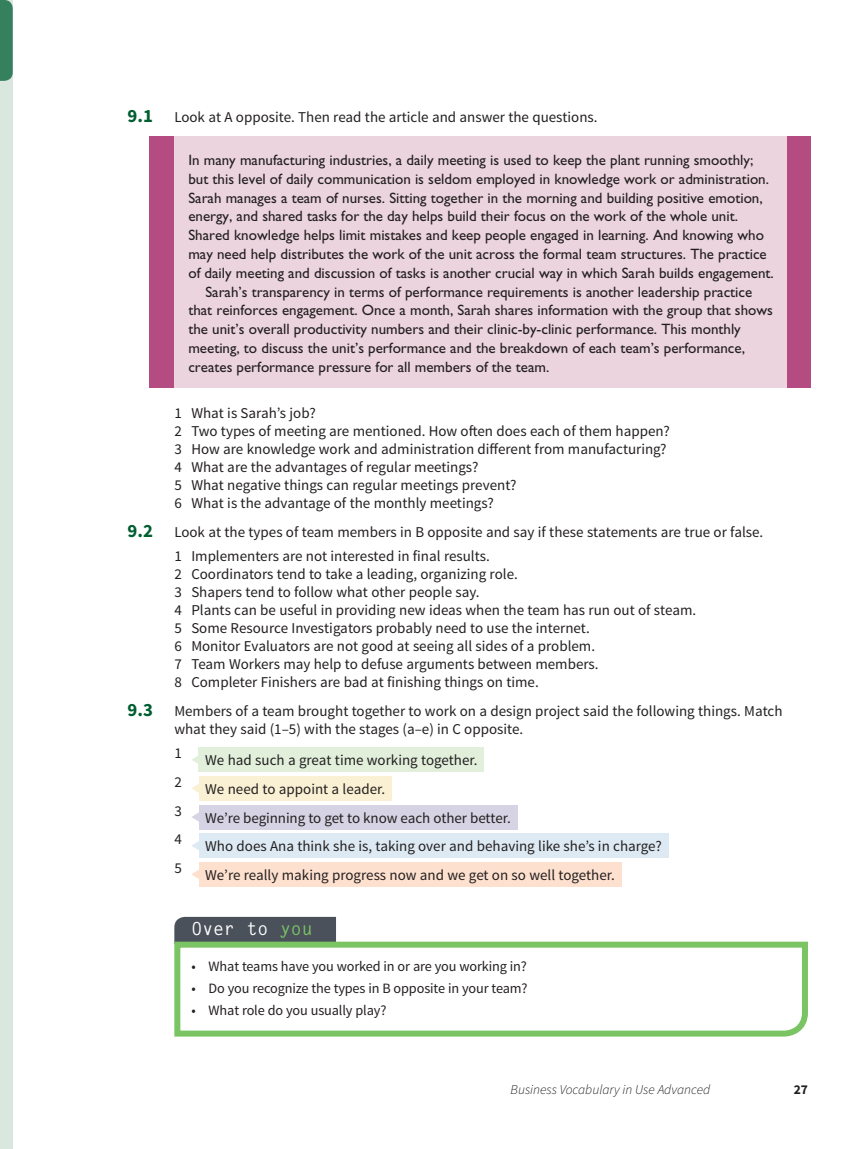
<style>
.page{position:relative;width:859px;height:1149px;background:#fff}
.page>*{position:absolute;margin:0;border:0;box-sizing:border-box;transform-origin:0 0}
.t1{font:700 18.75px "Source Sans Pro";color:#005e31}
.t2{font:700 18px "Letter Gothic Std";color:#fff}
.t3{font:15px/18px "Source Sans Pro";color:#231f20}
.t4{font:15px "Gill Sans Std";color:#231f20}
.t5{font:14.25px "Source Sans Pro";letter-spacing:-.01em;color:#231f20}
.t6{font:italic 300 13.5px "Source Sans Pro";color:#231f20}
.t7{font:700 13.5px "Source Sans Pro";color:#231f20}
.s1{font-weight:700;font-size:18.75px;color:#005e31}
.s2{color:#7ac464}
</style>
<div class="page">
<div style="left:0;top:0;width:13px;height:1148px;background:#dae7df"></div>
<svg style="left:0;top:0;width:13px;height:81px"></svg>
<div style="left:199px;top:747px;width:285px;height:24px;background:#e2f0db"></div>
<svg style="left:192px;top:753px;width:7px;height:12px"></svg>
<div style="left:199px;top:776px;width:193px;height:24px;background:#faf1d4"></div>
<svg style="left:191px;top:784px;width:8px;height:9px"></svg>
<div style="left:199px;top:804px;width:318px;height:24px;background:#d6d4e4"></div>
<svg style="left:192px;top:812px;width:7px;height:10px"></svg>
<div style="left:199px;top:833px;width:469px;height:24px;background:#ddeaf3"></div>
<svg style="left:192px;top:841px;width:7px;height:9px"></svg>
<div style="left:199px;top:862px;width:422px;height:24px;background:#fde0ce"></div>
<svg style="left:191px;top:870px;width:8px;height:9px"></svg>
<div style="left:149px;top:137px;width:662px;height:251px;background:#ebd4dd"></div>
<div style="left:149px;top:137px;width:25px;height:251px;background:#b44b81"></div>
<div style="left:787px;top:137px;width:24px;height:251px;background:#b44b81"></div>
<div style="left:174px;top:916px;width:162px;height:22px;background:#4a515a"></div>
<svg style="left:174px;top:938px;width:634px;height:99px"></svg>
<p class="t3" style="left:128px;top:108px;width:471px"><span class="s1">9.1</span> Look at A opposite. Then read the article and answer the questions.</p>
<p class="t1" style="left:128px;top:518px;width:27px">9.2</p>
<p class="t1" style="left:128px;top:697px;width:27px">9.3</p>
<p class="t4" style="left:188px;top:151px;width:566px">In many manufacturing industries, a daily meeting is used to keep the plant running smoothly;</p>
<p class="t4" style="left:188px;top:170px;width:582px">but this level of daily communication is seldom employed in knowledge work or administration.</p>
<p class="t4" style="left:188px;top:189px;width:576px">Sarah manages a team of nurses. Sitting together in the morning and building positive emotion,</p>
<p class="t4" style="left:188px;top:208px;width:551px">energy, and shared tasks for the day helps build their focus on the work of the whole unit.</p>
<p class="t4" style="left:188px;top:226px;width:577px">Shared knowledge helps limit mistakes and keep people engaged in learning. And knowing who</p>
<p class="t4" style="left:188px;top:245px;width:580px">may need help distributes the work of the unit across the formal team structures. The practice</p>
<p class="t4" style="left:188px;top:264px;width:587px">of daily meeting and discussion of tasks is another crucial way in which Sarah builds engagement.</p>
<p class="t4" style="left:205px;top:283px;width:548px">Sarah’s transparency in terms of performance requirements is another leadership practice</p>
<p class="t4" style="left:188px;top:301px;width:586px">that reinforces engagement. Once a month, Sarah shares information with the group that shows</p>
<p class="t4" style="left:188px;top:320px;width:554px">the unit’s overall productivity numbers and their clinic-by-clinic performance. This monthly</p>
<p class="t4" style="left:188px;top:339px;width:558px">meeting, to discuss the unit’s performance and the breakdown of each team’s performance,</p>
<p class="t4" style="left:188px;top:358px;width:362px">creates performance pressure for all members of the team.</p>
<p class="t3" style="left:174px;top:404px;width:497px">1 What is Sarah’s job?<br>2 Two types of meeting are mentioned. How often does each of them happen?<br>3 How are knowledge work and administration different from manufacturing?<br>4 What are the advantages of regular meetings?<br>5 What negative things can regular meetings prevent?<br>6 What is the advantage of the monthly meetings?</p>
<p class="t3" style="left:174px;top:519px;width:590px;line-height:24.3px">Look at the types of team members in B opposite and say if these statements are true or false.<br>1 Implementers are not interested in final results.</p>
<p class="t3" style="left:174px;top:565px;width:523px">2 Coordinators tend to take a leading, organizing role.<br>3 Shapers tend to follow what other people say.<br>4 Plants can be useful in providing new ideas when the team has run out of steam.<br>5 Some Resource Investigators probably need to use the internet.<br>6 Monitor Evaluators are not good at seeing all sides of a problem.<br>7 Team Workers may help to defuse arguments between members.<br>8 Completer Finishers are bad at finishing things on time.</p>
<p class="t3" style="left:174px;top:702px;width:610px">Members of a team brought together to work on a design project said the following things. Match what they said (1–5) with the stages (a–e) in C opposite.</p>
<p class="t3" style="left:174px;top:744px;width:9px">1</p>
<p class="t3" style="left:205px;top:751px;width:274px">We had such a great time working together.</p>
<p class="t3" style="left:174px;top:773px;width:9px">2</p>
<p class="t3" style="left:205px;top:780px;width:181px">We need to appoint a leader.</p>
<p class="t3" style="left:174px;top:801px;width:9px">3</p>
<p class="t3" style="left:205px;top:808px;width:307px">We’re beginning to get to know each other better.</p>
<p class="t3" style="left:174px;top:830px;width:9px">4</p>
<p class="t3" style="left:205px;top:837px;width:458px">Who does Ana think she is, taking over and behaving like she’s in charge?</p>
<p class="t3" style="left:174px;top:858px;width:9px">5</p>
<p class="t3" style="left:205px;top:866px;width:411px">We’re really making progress now and we get on so well together.</p>
<p class="t2" style="left:192px;top:916px;width:122px">Over to <span class="s2">you</span></p>
<p class="t5" style="left:192px;top:956px;width:337px">• What teams have you worked in or are you working in?</p>
<p class="t5" style="left:192px;top:978px;width:337px">• Do you recognize the types in B opposite in your team?</p>
<p class="t5" style="left:192px;top:1001px;width:196px">• What role do you usually play?</p>
<p class="t6" style="left:510px;top:1080px;width:201px">Business Vocabulary in Use Advanced</p>
<p class="t7" style="left:794px;top:1080px;width:16px">27</p>
</div>
